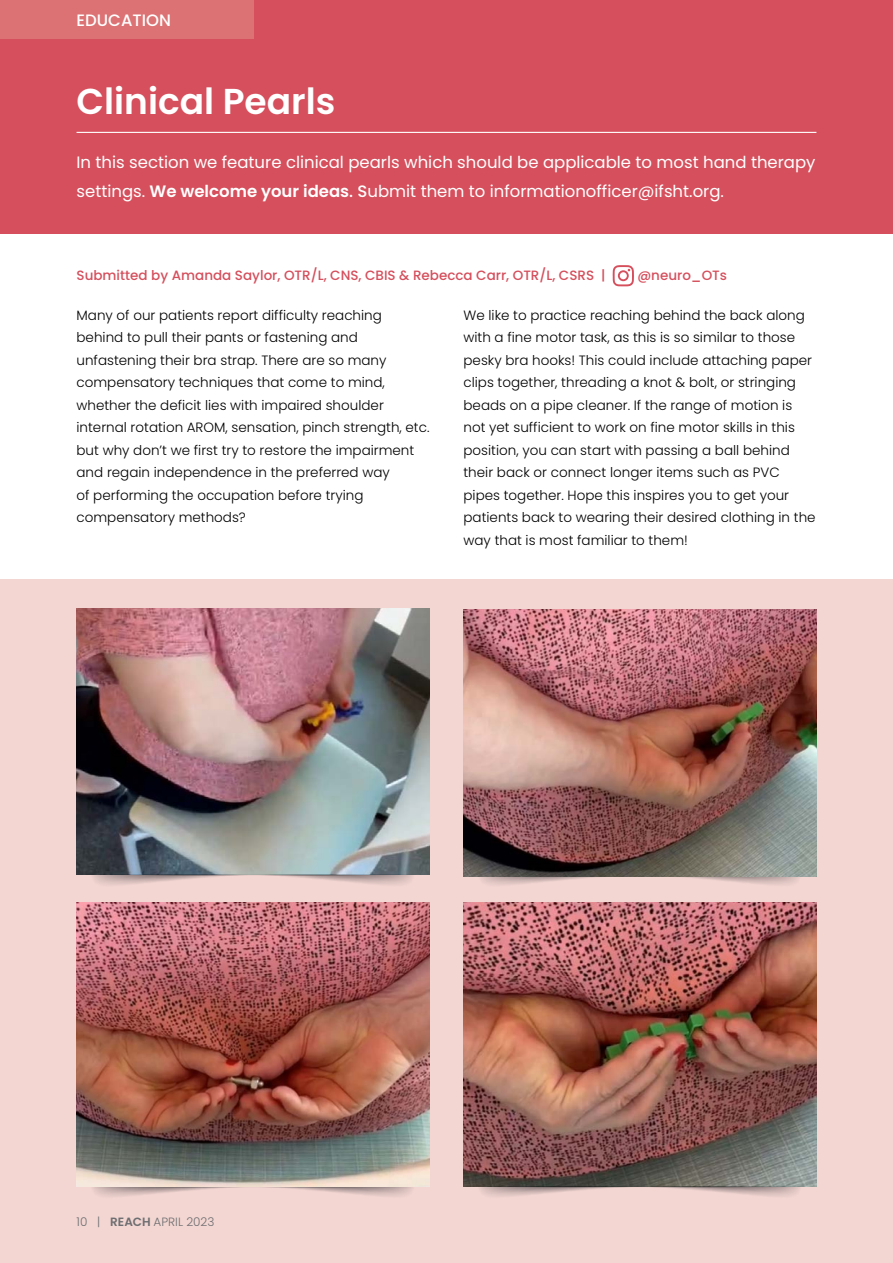
<style>
.page{position:relative;width:893px;height:1263px;background:#fff}
.page>*{position:absolute;margin:0;border:0;box-sizing:border-box;transform-origin:0 0}
.t1{font:600 36px "Poppins";color:#fff}
.t2{font:16.5px/28.5px "Poppins";color:#fff}
.t3{font:500 16.5px "Poppins";color:#fff}
.t4{font:300 13.5px/22.5px "Poppins";color:#000}
.t5{font:500 13.5px "Poppins";color:#d54f5c}
.t6{font:300 12px "Poppins";color:#6d6e71}
.s1{font-weight:600}
.s2{font-weight:500}
</style>
<div class="page">
<div style="left:0;top:580px;width:893px;height:683px;background:#f3d6d2"></div>
<svg style="left:613px;top:265px;width:21px;height:21px"></svg>
<div style="left:0;top:0;width:893px;height:234px;background:#d54f5c"></div>
<hr style="left:77px;top:132px;width:739px;height:1px;background:#fff">
<div style="left:0;top:0;width:253px;height:38px;background:#dc7273"></div>
<img style="left:77px;top:608px;width:353px;height:267px">
<img style="left:463px;top:876px;width:353px;height:303px">
<img style="left:77px;top:1186px;width:352px;height:11px">
<img style="left:76px;top:867px;width:353px;height:319px">
<img style="left:463px;top:1179px;width:353px;height:18px">
<img style="left:463px;top:609px;width:354px;height:267px">
<p class="t3" style="left:77px;top:10px;width:96px">EDUCATION</p>
<h1 class="t1" style="left:77px;top:81px;width:260px">Clinical Pearls</h1>
<p class="t2" style="left:77px;top:148px;width:740px">In this section we feature clinical pearls which should be applicable to most hand therapy settings. <span class="s1">We welcome your ideas</span><span class="s2">. S</span>ubmit them to informationofficer@ifsht.org.</p>
<p class="t5" style="left:77px;top:268px;width:531px">Submitted by Amanda Saylor, OTR/L, CNS, CBIS &amp; Rebecca Carr, OTR/L, CSRS |</p>
<p class="t5" style="left:637px;top:268px;width:91px">@neuro_OTs</p>
<p class="t4" style="left:77px;top:304px;width:354px">Many of our patients report difficulty reaching behind to pull their pants or fastening and unfastening their bra strap. There are so many compensatory techniques that come to mind, whether the deficit lies with impaired shoulder internal rotation AROM, sensation, pinch strength, etc. but why don’t we first try to restore the impairment and regain independence in the preferred way<br>of performing the occupation before trying compensatory methods?</p>
<p class="t4" style="left:463px;top:304px;width:354px">We like to practice reaching behind the back along with a fine motor task, as this is so similar to those pesky bra hooks! This could include attaching paper clips together, threading a knot &amp; bolt, or stringing beads on a pipe cleaner. If the range of motion is not yet sufficient to work on fine motor skills in this position, you can start with passing a ball behind their back or connect longer items such as PVC pipes together. Hope this inspires you to get your patients back to wearing their desired clothing in the way that is most familiar to them!</p>
<p class="t6" style="left:77px;top:1215px;width:139px">10 | <span class="s1">REACH</span> APRIL 2023</p>
</div>
